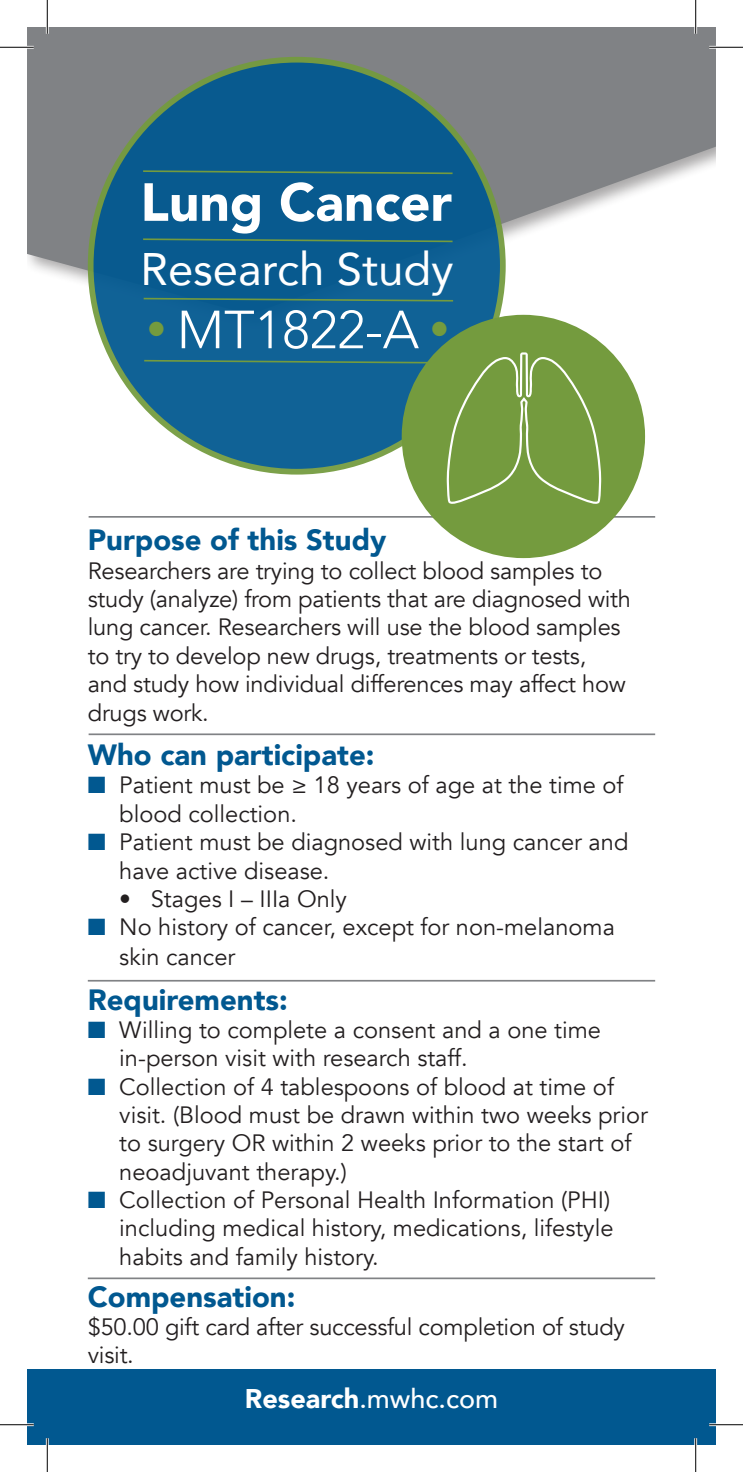
<style>
.page{position:relative;width:743px;height:1472px;background:#fff}
.page>*{position:absolute;margin:0;border:0;box-sizing:border-box;transform-origin:0 0}
.t1{font:900 53.1px "Avenir";color:#fff}
.t2{font:300 53.1px "Avenir";color:#fff}
.t3{font:45.45px "Avenir";color:#fff}
.t4{font:900 29.25px "Avenir";color:#015890}
.t5{font:500 27px "Avenir";color:#fff}
.t6{font:23.62px/28.3px "Avenir";color:#231f20}
.s1{font-size:40.05px;color:#749b3e}
.s2{color:#015890}
.s3{font-weight:900}
</style>
<div class="page">
<svg style="left:27px;top:27px;width:688px;height:288px;fill:#808285"></svg>
<hr style="left:89px;top:733px;width:566px;height:2px;background:#808285">
<hr style="left:88px;top:980px;width:567px;height:1px;background:#808285">
<hr style="left:89px;top:516px;width:566px;height:2px;background:#808285">
<hr style="left:88px;top:1277px;width:567px;height:2px;background:#808285">
<div style="left:91px;top:60px;width:412px;height:412px;background:#085a8f;border-radius:50%"></div>
<div style="left:401px;top:315px;width:244px;height:243px;background:#749b3e;border-radius:50%"></div>
<svg style="left:143px;top:238px;width:310px;height:5px"></svg>
<svg style="left:143px;top:297px;width:311px;height:5px"></svg>
<svg style="left:142px;top:352px;width:459px;height:152px"></svg>
<svg style="left:143px;top:170px;width:310px;height:5px"></svg>
<div style="left:27px;top:1369px;width:689px;height:75px;background:#015890"></div>
<hr style="left:0;top:46px;width:34px;height:3px;background:#fff">
<hr style="left:709px;top:46px;width:33px;height:3px;background:#fff">
<hr style="left:0;top:1423px;width:34px;height:3px;background:#fff">
<hr style="left:709px;top:1423px;width:33px;height:3px;background:#fff">
<hr style="left:46px;top:0;width:3px;height:34px;background:#fff">
<hr style="left:46px;top:1438px;width:3px;height:34px;background:#fff">
<hr style="left:694px;top:0;width:3px;height:34px;background:#fff">
<hr style="left:694px;top:1438px;width:3px;height:34px;background:#fff">
<hr style="left:0;top:47px;width:34px;height:1px;background:#000">
<hr style="left:709px;top:47px;width:33px;height:1px;background:#000">
<hr style="left:0;top:1424px;width:34px;height:1px;background:#000">
<hr style="left:709px;top:1424px;width:33px;height:1px;background:#000">
<hr style="left:47px;top:0;width:1px;height:34px;background:#000">
<hr style="left:47px;top:1438px;width:1px;height:34px;background:#000">
<hr style="left:695px;top:0;width:1px;height:34px;background:#000">
<hr style="left:695px;top:1438px;width:1px;height:34px;background:#000">
<h1 class="t1" style="left:140px;top:157px;width:313px">Lung Cancer</h1>
<h2 class="t3" style="left:140px;top:232px;width:314px">Research Study</h2>
<h1 class="t2" style="left:146px;top:298px;width:305px"><span class="s1">•</span> MT1822-A <span class="s1">•</span></h1>
<p class="t4" style="left:88px;top:515px;width:300px">Purpose of this Study</p>
<p class="t6" style="left:88px;top:557px;width:544px">Researchers are trying to collect blood samples to study (analyze) from patients that are diagnosed with lung cancer. Researchers will use the blood samples to try to develop new drugs, treatments or tests, and study how individual differences may affect how drugs work.</p>
<p class="t4" style="left:88px;top:730px;width:288px">Who can participate:</p>
<p class="t6" style="left:119px;top:771px;width:505px;text-indent:-31px"><span class="s2">■</span> Patient must be ≥ 18 years of age at the time of blood collection.</p>
<p class="t6" style="left:119px;top:828px;width:510px;text-indent:-31px"><span class="s2">■</span> Patient must be diagnosed with lung cancer and have active disease.</p>
<p class="t6" style="left:119px;top:885px;width:229px">• Stages I – IIIa Only</p>
<p class="t6" style="left:119px;top:912px;width:497px;line-height:29.7px;text-indent:-31px"><span class="s2">■</span> No history of cancer, except for non-melanoma skin cancer</p>
<p class="t4" style="left:88px;top:974px;width:201px">Requirements:</p>
<p class="t6" style="left:119px;top:1016px;width:483px;text-indent:-31px"><span class="s2">■</span> Willing to complete a consent and a one time in-person visit with research staff.</p>
<p class="t6" style="left:119px;top:1072px;width:530px;text-indent:-31px"><span class="s2">■</span> Collection of 4 tablespoons of blood at time of visit. (Blood must be drawn within two weeks prior to surgery OR within 2 weeks prior to the start of neoadjuvant therapy.)</p>
<p class="t6" style="left:119px;top:1186px;width:495px;text-indent:-31px"><span class="s2">■</span> Collection of Personal Health Information (PHI) including medical history, medications, lifestyle habits and family history.</p>
<p class="t4" style="left:88px;top:1271px;width:209px">Compensation:</p>
<p class="t6" style="left:88px;top:1313px;width:538px">$50.00 gift card after successful completion of study visit.</p>
<p class="t5" style="left:245px;top:1375px;width:255px"><span class="s3">Research</span>.mwhc.com</p>
</div>
